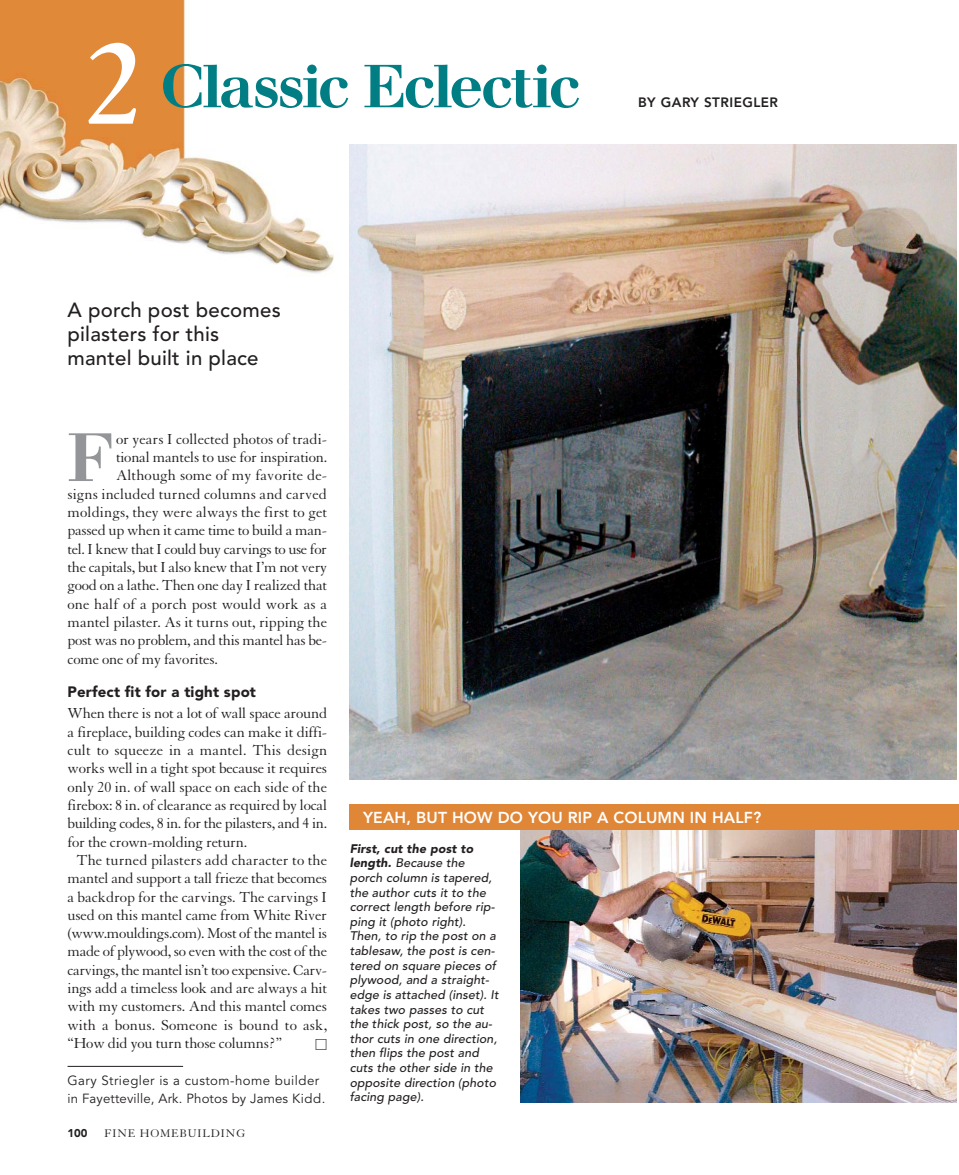
<style>
.page{position:relative;width:959px;height:1175px;background:#fff}
.page>*{position:absolute;margin:0;border:0;box-sizing:border-box;transform-origin:0 0}
.t1{font:500 67.5px "Walbaum";color:#939598}
.t2{font:500 60px "Walbaum";letter-spacing:-.045em;color:#007e84}
.t3{font:500 20.4px/24px "Avenir";letter-spacing:.01em;color:#231f20}
.t4{font:15.75px "Granjon";letter-spacing:-.015em;color:#231f20}
.t5{font:15.75px "Granjon";letter-spacing:.005em;color:#231f20}
.t6{font:800 15.75px "Avenir";letter-spacing:.01em;color:#fff}
.t7{font:900 15px "Avenir";letter-spacing:.01em;color:#231f20}
.t8{font:800 13.5px "Avenir";letter-spacing:.035em;color:#231f20}
.t9{font:13.2px/18.3px "Avenir";letter-spacing:.035em;color:#231f20}
.t10{font:italic 500 12.3px/14.5px "Avenir";letter-spacing:.01em;color:#231f20}
.t11{font:12px "Granjon";letter-spacing:.07em;color:#231f20}
.t12{font:900 11.25px "Avenir";color:#231f20}
.s1{font-family:"Granjon";font-weight:700;font-size:126px;color:#fff}
.s2{font-weight:900}
</style>
<div class="page">
<img style="left:0;top:0;width:334px;height:273px">
<hr style="left:68px;top:1066px;width:115px;height:1px;background:#231f20">
<img style="left:350px;top:144px;width:606px;height:635px">
<img style="left:521px;top:829px;width:435px;height:273px">
<div style="left:350px;top:804px;width:608px;height:25px;background:#e08637"></div>
<h2 class="t2" style="left:86px;top:64px;width:495px"><span class="s1">2</span> Classic Eclectic</h2>
<p class="t8" style="left:638px;top:97px;width:141px">BY GARY STRIEGLER</p>
<p class="t3" style="left:68px;top:300px;width:215px">A porch post becomes pilasters for this mantel built in place</p>
<p class="t4" style="left:116px;top:433px;width:213px">or years I collected photos of tradi-</p>
<p class="t4" style="left:116px;top:451px;width:213px">tional mantels to use for inspiration.</p>
<p class="t5" style="left:116px;top:470px;width:213px">Although some of my favorite de-</p>
<p class="t5" style="left:67px;top:488px;width:261px">signs included turned columns and carved</p>
<p class="t5" style="left:67px;top:506px;width:261px">moldings, they were always the first to get</p>
<p class="t4" style="left:67px;top:524px;width:261px">passed up when it came time to build a man-</p>
<p class="t4" style="left:67px;top:543px;width:261px">tel. I knew that I could buy carvings to use for</p>
<p class="t4" style="left:67px;top:561px;width:261px">the capitals, but I also knew that I’m not very</p>
<p class="t4" style="left:67px;top:579px;width:261px">good on a lathe. Then one day I realized that</p>
<p class="t5" style="left:67px;top:598px;width:261px">one half of a porch post would work as a</p>
<p class="t4" style="left:67px;top:616px;width:261px">mantel pilaster. As it turns out, ripping the</p>
<p class="t4" style="left:67px;top:634px;width:261px">post was no problem, and this mantel has be-</p>
<p class="t4" style="left:67px;top:653px;width:152px">come one of my favorites.</p>
<p class="t7" style="left:68px;top:685px;width:190px">Perfect fit for a tight spot</p>
<p class="t4" style="left:68px;top:707px;width:261px">When there is not a lot of wall space around</p>
<p class="t4" style="left:68px;top:726px;width:261px">a fireplace, building codes can make it diffi-</p>
<p class="t5" style="left:68px;top:744px;width:261px">cult to squeeze in a mantel. This design</p>
<p class="t4" style="left:68px;top:762px;width:261px">works well in a tight spot because it requires</p>
<p class="t4" style="left:68px;top:781px;width:261px">only 20 in. of wall space on each side of the</p>
<p class="t4" style="left:68px;top:799px;width:261px">firebox: 8 in. of clearance as required by local</p>
<p class="t4" style="left:68px;top:817px;width:261px">building codes, 8 in. for the pilasters, and 4 in.</p>
<p class="t4" style="left:68px;top:836px;width:181px">for the crown-molding return.</p>
<p class="t5" style="left:76px;top:854px;width:252px">The turned pilasters add character to the</p>
<p class="t4" style="left:68px;top:872px;width:261px">mantel and support a tall frieze that becomes</p>
<p class="t4" style="left:68px;top:890px;width:261px">a backdrop for the carvings. The carvings I</p>
<p class="t4" style="left:68px;top:909px;width:261px">used on this mantel came from White River</p>
<p class="t4" style="left:68px;top:927px;width:261px">(www.mouldings.com). Most of the mantel is</p>
<p class="t4" style="left:68px;top:945px;width:261px">made of plywood, so even with the cost of the</p>
<p class="t4" style="left:68px;top:964px;width:261px">carvings, the mantel isn’t too expensive. Carv-</p>
<p class="t4" style="left:68px;top:982px;width:261px">ings add a timeless look and are always a hit</p>
<p class="t4" style="left:68px;top:1000px;width:261px">with my customers. And this mantel comes</p>
<p class="t5" style="left:68px;top:1019px;width:261px">with a bonus. Someone is bound to ask,</p>
<p class="t4" style="left:68px;top:1037px;width:216px">“How did you turn those columns?”</p>
<p class="t9" style="left:68px;top:1072px;width:259px">Gary Striegler is a custom-home builder in Fayetteville, Ark. Photos by James Kidd.</p>
<h1 class="t1" style="left:67px;top:433px;width:47px">F</h1>
<p class="t12" style="left:68px;top:1128px;width:21px">100</p>
<p class="t11" style="left:104px;top:1128px;width:142px">FINE HOMEBUILDING</p>
<p class="t6" style="left:363px;top:811px;width:399px">YEAH, BUT HOW DO YOU RIP A COLUMN IN HALF?</p>
<p class="t10" style="left:349px;top:842px;width:151px"><span class="s2">First, cut the post to length.</span> Because the porch column is tapered, the author cuts it to the correct length before rip&shy;ping it (photo right).<br>Then, to rip the post on a tablesaw, the post is cen&shy;tered on square pieces of plywood, and a straight&shy;edge is attached (inset). It takes two passes to cut the thick post, so the au&shy;thor cuts in one direction, then flips the post and cuts the other side in the opposite direction (photo facing page).</p>
</div>
